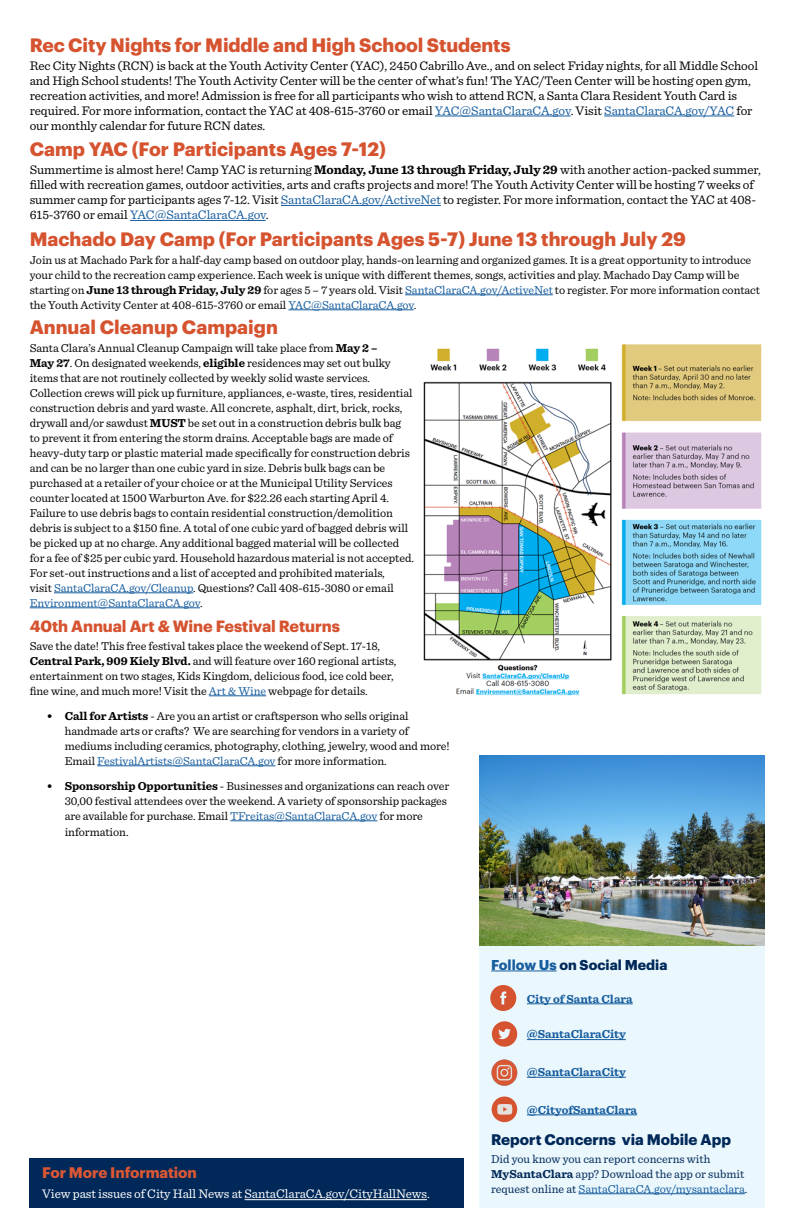
<style>
.page{position:relative;width:792px;height:1224px;background:#fff}
.page>*{position:absolute;margin:0;border:0;box-sizing:border-box;transform-origin:0 0}
.t1{font:700 19px "Graphik";color:#d65330}
.t2{font:700 16px "Graphik";letter-spacing:-.005em;color:#d65330}
.t3{font:700 15px "Graphik";color:#002858}
.t4{font:700 15px "Graphik";letter-spacing:-.005em;color:#da5734}
.t5{font:700 14px "Graphik";color:#002858}
.t6{font:13px/15px "Sentinel";letter-spacing:-.005em;color:#000}
.t7{font:13px/15px "Sentinel";letter-spacing:-.005em;color:#040503}
.t8{font:13px "Sentinel";letter-spacing:-.005em;color:#fff}
.t9{font:12px/15px "Sentinel";letter-spacing:-.005em;color:#040503}
.t10{font:12px/15px "Sentinel";color:#002858}
.t11{font:700 12px "Sentinel";color:#175d9e}
.s1{color:#175d9e}
.s2{font-weight:700}
</style>
<div class="page">
<hr style="left:435px;top:116px;width:136px;height:1px;background:#175d9e">
<hr style="left:604px;top:116px;width:130px;height:1px;background:#175d9e">
<hr style="left:281px;top:205px;width:160px;height:1px;background:#175d9e">
<hr style="left:130px;top:220px;width:136px;height:1px;background:#175d9e">
<hr style="left:405px;top:295px;width:148px;height:1px;background:#175d9e">
<hr style="left:288px;top:310px;width:126px;height:1px;background:#175d9e">
<hr style="left:54px;top:593px;width:139px;height:1px;background:#175d9e">
<hr style="left:30px;top:608px;width:170px;height:1px;background:#175d9e">
<hr style="left:209px;top:696px;width:57px;height:1px;background:#175d9e">
<hr style="left:97px;top:766px;width:179px;height:1px;background:#175d9e">
<hr style="left:230px;top:821px;width:147px;height:1px;background:#175d9e">
<div style="left:30px;top:1158px;width:434px;height:50px;background:#002858"></div>
<hr style="left:245px;top:1199px;width:182px;height:1px;background:#fff">
<div style="left:479px;top:946px;width:285px;height:262px;background:#eaf7fd"></div>
<hr style="left:491px;top:971px;width:66px;height:1px;background:#175d9e">
<hr style="left:578px;top:1193px;width:167px;height:1px;background:#175d9e">
<img style="left:491px;top:1059px;width:26px;height:26px">
<svg style="left:490px;top:985px;width:26px;height:26px"></svg>
<svg style="left:492px;top:1021px;width:25px;height:26px"></svg>
<hr style="left:527px;top:1077px;width:99px;height:1px;background:#175d9e">
<hr style="left:527px;top:1039px;width:99px;height:1px;background:#175d9e">
<hr style="left:527px;top:1004px;width:106px;height:1px;background:#175d9e">
<div style="left:492px;top:1097px;width:25px;height:25px;background:#d65330;border-radius:50%"></div>
<svg style="left:497px;top:1104px;width:15px;height:11px"></svg>
<hr style="left:527px;top:1115px;width:110px;height:1px;background:#175d9e">
<img style="left:479px;top:755px;width:285px;height:191px">
<img style="left:423px;top:344px;width:339px;height:352px">
<p class="t1" style="left:30px;top:30px;width:482px">Rec City Nights for Middle and High School Students</p>
<p class="t6" style="left:30px;top:57px;width:730px">Rec City Nights (RCN) is back at the Youth Activity Center (YAC), 2450 Cabrillo Ave., and on select Friday nights, for all Middle School and High School students! The Youth Activity Center will be the center of what’s fun! The YAC/Teen Center will be hosting open gym, recreation activities, and more! Admission is free for all participants who wish to attend RCN, a Santa Clara Resident Youth Card is required. For more information, contact the YAC at 408-615-3760 or email <span class="s1">YAC@SantaClaraCA.gov</span>. Visit <span class="s1">SantaClaraCA.gov/YAC</span> for our monthly calendar for future RCN dates.</p>
<p class="t1" style="left:30px;top:135px;width:358px">Camp YAC (For Participants Ages 7-12)</p>
<p class="t7" style="left:30px;top:161px;width:733px">Summertime is almost here! Camp YAC is returning <span class="s2">Monday, June 13 through Friday, July 29</span> with another action-packed summer, filled with recreation games, outdoor activities, arts and crafts projects and more! The Youth Activity Center will be hosting 7 weeks of summer camp for participants ages 7-12. Visit <span class="s1">SantaClaraCA.gov/ActiveNet</span> to register. For more information, contact the YAC at 408- 615-3760 or email <span class="s1">YAC@SantaClaraCA.gov</span>.</p>
<p class="t1" style="left:30px;top:224px;width:658px">Machado Day Camp (For Participants Ages 5-7) June 13 through July 29</p>
<p class="t9" style="left:30px;top:251px;width:732px">Join us at Machado Park for a half-day camp based on outdoor play, hands-on learning and organized games. It is a great opportunity to introduce your child to the recreation camp experience. Each week is unique with different themes, songs, activities and play. Machado Day Camp will be starting on <span class="s2">June 13 through Friday, July 29</span> for ages 5 – 7 years old. Visit <span class="s1">SantaClaraCA.gov/ActiveNet</span> to register. For more information contact the Youth Activity Center at 408-615-3760 or email <span class="s1">YAC@SantaClaraCA.gov</span>.</p>
<p class="t1" style="left:30px;top:312px;width:250px">Annual Cleanup Campaign</p>
<p class="t9" style="left:30px;top:339px;width:386px">Santa Clara’s Annual Cleanup Campaign will take place from <span class="s2">May 2 –<br>May 27</span>. On designated weekends, <span class="s2">eligible</span> residences may set out bulky items that are not routinely collected by weekly solid waste services.<br>Collection crews will pick up furniture, appliances, e-waste, tires, residential construction debris and yard waste. All concrete, asphalt, dirt, brick, rocks, drywall and/or sawdust <span class="s2">MUST</span> be set out in a construction debris bulk bag to prevent it from entering the storm drains. Acceptable bags are made of heavy-duty tarp or plastic material made specifically for construction debris and can be no larger than one cubic yard in size. Debris bulk bags can be purchased at a retailer of your choice or at the Municipal Utility Services counter located at 1500 Warburton Ave. for $22.26 each starting April 4.<br>Failure to use debris bags to contain residential construction/demolition debris is subject to a $150 fine. A total of one cubic yard of bagged debris will be picked up at no charge. Any additional bagged material will be collected for a fee of $25 per cubic yard. Household hazardous material is not accepted.<br>For set-out instructions and a list of accepted and prohibited materials,<br>visit <span class="s1">SantaClaraCA.gov/Cleanup</span>. Questions? Call 408-615-3080 or email <span class="s1">Environment@SantaClaraCA.gov</span>.</p>
<p class="t2" style="left:30px;top:613px;width:312px">40th Annual Art &amp; Wine Festival Returns</p>
<p class="t9" style="left:30px;top:637px;width:368px">Save the date! This free festival takes place the weekend of Sept. 17-18, <span class="s2">Central Park, 909 Kiely Blvd.</span> and will feature over 160 regional artists, entertainment on two stages, Kids Kingdom, delicious food, ice cold beer, fine wine, and much more! Visit the <span class="s1">Art &amp; Wine</span> webpage for details.</p>
<p class="t9" style="left:65px;top:707px;width:386px;text-indent:-18px"><span class="s2">• Call for Artists</span> - Are you an artist or craftsperson who sells original handmade arts or crafts? We are searching for vendors in a variety of mediums including ceramics, photography, clothing, jewelry, wood and more!<br>Email <span class="s1">FestivalArtists@SantaClaraCA.gov</span> for more information.</p>
<p class="t9" style="left:65px;top:777px;width:386px;text-indent:-18px"><span class="s2">• Sponsorship Opportunities</span> - Businesses and organizations can reach over<br>30,00 festival attendees over the weekend. A variety of sponsorship packages are available for purchase. Email <span class="s1">TFreitas@SantaClaraCA.gov</span> for more</p>
<p class="t9" style="left:65px;top:824px;width:65px">information.</p>
<p class="t5" style="left:491px;top:954px;width:178px"><span class="s1">Follow Us</span> on Social Media</p>
<p class="t11" style="left:527px;top:989px;width:107px">City of Santa Clara</p>
<p class="t11" style="left:527px;top:1025px;width:100px">@SantaClaraCity</p>
<p class="t11" style="left:527px;top:1063px;width:100px">@SantaClaraCity</p>
<p class="t4" style="left:42px;top:1161px;width:156px">For More Information</p>
<p class="t8" style="left:42px;top:1184px;width:389px">View past issues of City Hall News at SantaClaraCA.gov/CityHallNews.</p>
<p class="t11" style="left:527px;top:1100px;width:112px">@CityofSantaClara</p>
<p class="t3" style="left:491px;top:1127px;width:241px">Report Concerns via Mobile App</p>
<p class="t10" style="left:491px;top:1150px;width:258px">Did you know you can report concerns with<br><span class="s2">MySantaClara</span> app? Download the app or submit request online at <span class="s1">SantaClaraCA.gov/mysantaclara</span>.</p>
</div>
